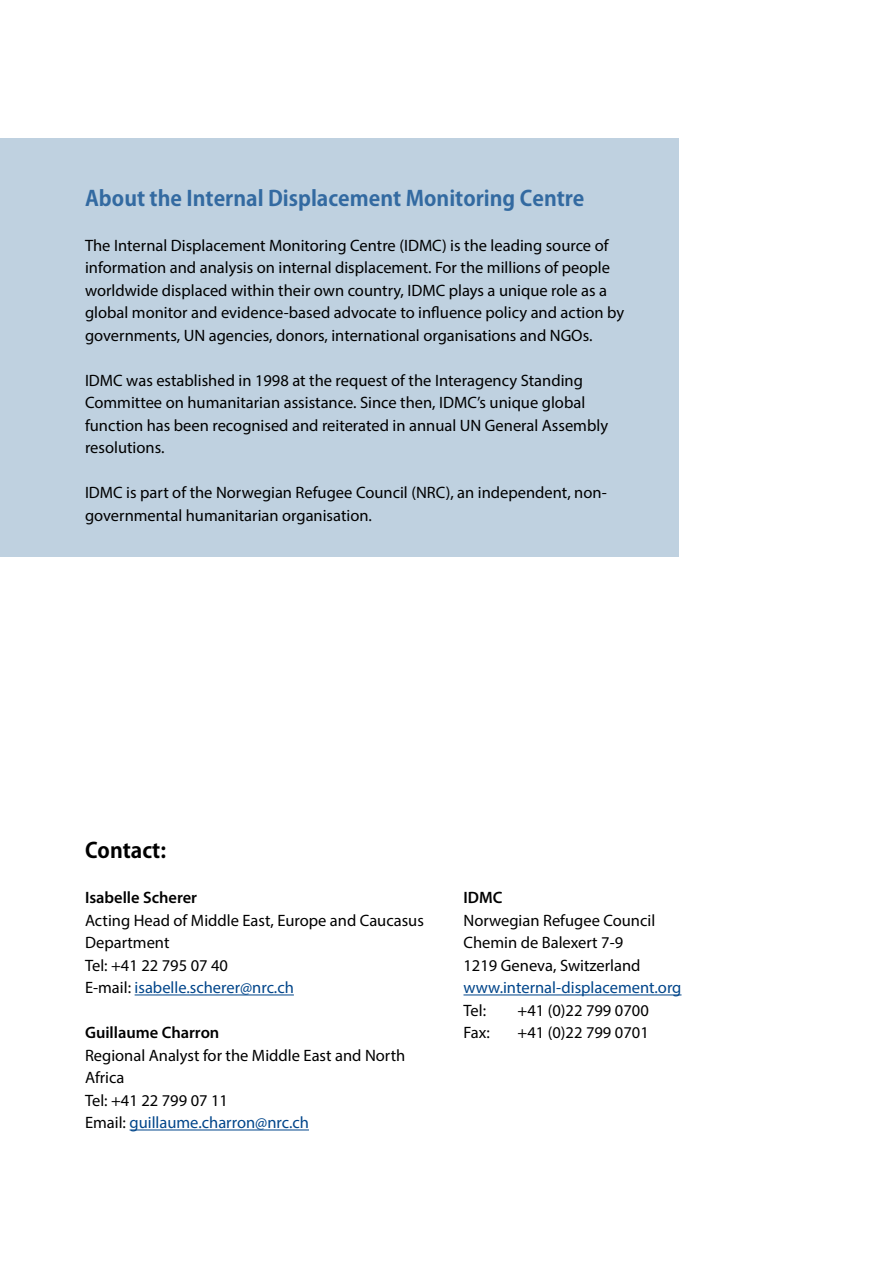
<style>
.page{position:relative;width:893px;height:1263px;background:#fff}
.page>*{position:absolute;margin:0;border:0;box-sizing:border-box;transform-origin:0 0}
.t1{font:700 21px "Koz Go Pro";color:#336aa1}
.t2{font:700 21px "Koz Go Pro";color:#000}
.t3{font:16.5px/22.5px "Myriad Pro";color:#000}
.t4{font:600 16.5px "Myriad Pro";color:#000}
.t5{font:16.5px "Myriad Pro";color:#00458a}
.s1{color:#00458a}
</style>
<div class="page">
<div style="left:0;top:138px;width:679px;height:419px;background:#bfd1e0"></div>
<hr style="left:135px;top:994px;width:159px;height:1px;background:#00458a">
<hr style="left:130px;top:1129px;width:179px;height:1px;background:#00458a">
<hr style="left:463px;top:994px;width:218px;height:1px;background:#00458a">
<p class="t1" style="left:85px;top:184px;width:501px">About the Internal Displacement Monitoring Centre</p>
<p class="t3" style="left:85px;top:234px;width:541px">The Internal Displacement Monitoring Centre (IDMC) is the leading source of information and analysis on internal displacement. For the millions of people worldwide displaced within their own country, IDMC plays a unique role as a global monitor and evidence-based advocate to influence policy and action by governments, UN agencies, donors, international organisations and NGOs.</p>
<p class="t3" style="left:85px;top:369px;width:525px">IDMC was established in 1998 at the request of the Interagency Standing Committee on humanitarian assistance. Since then, IDMC’s unique global function has been recognised and reiterated in annual UN General Assembly resolutions.</p>
<p class="t3" style="left:85px;top:481px;width:523px">IDMC is part of the Norwegian Refugee Council (NRC), an independent, non&shy;governmental humanitarian organisation.</p>
<p class="t2" style="left:85px;top:837px;width:83px">Contact:</p>
<p class="t4" style="left:85px;top:887px;width:114px">Isabelle Scherer</p>
<p class="t3" style="left:85px;top:909px;width:340px">Acting Head of Middle East, Europe and Caucasus<br>Department<br>Tel: +41 22 795 07 40<br>E-mail: <span class="s1">isabelle.scherer@nrc.ch</span></p>
<p class="t4" style="left:85px;top:1022px;width:136px">Guillaume Charron</p>
<p class="t3" style="left:85px;top:1044px;width:322px">Regional Analyst for the Middle East and North<br>Africa<br>Tel: +41 22 799 07 11<br>Email: <span class="s1">guillaume.charron@nrc.ch</span></p>
<p class="t4" style="left:463px;top:887px;width:40px">IDMC</p>
<p class="t3" style="left:463px;top:909px;width:193px">Norwegian Refugee Council<br>Chemin de Balexert 7-9<br>1219 Geneva, Switzerland</p>
<p class="t5" style="left:463px;top:978px;width:219px">www.internal-displacement.org</p>
<p class="t3" style="left:463px;top:999px;width:24px">Tel:</p>
<p class="t3" style="left:517px;top:999px;width:133px">+41 (0)22 799 0700</p>
<p class="t3" style="left:463px;top:1021px;width:28px">Fax:</p>
<p class="t3" style="left:517px;top:1021px;width:133px">+41 (0)22 799 0701</p>
</div>
